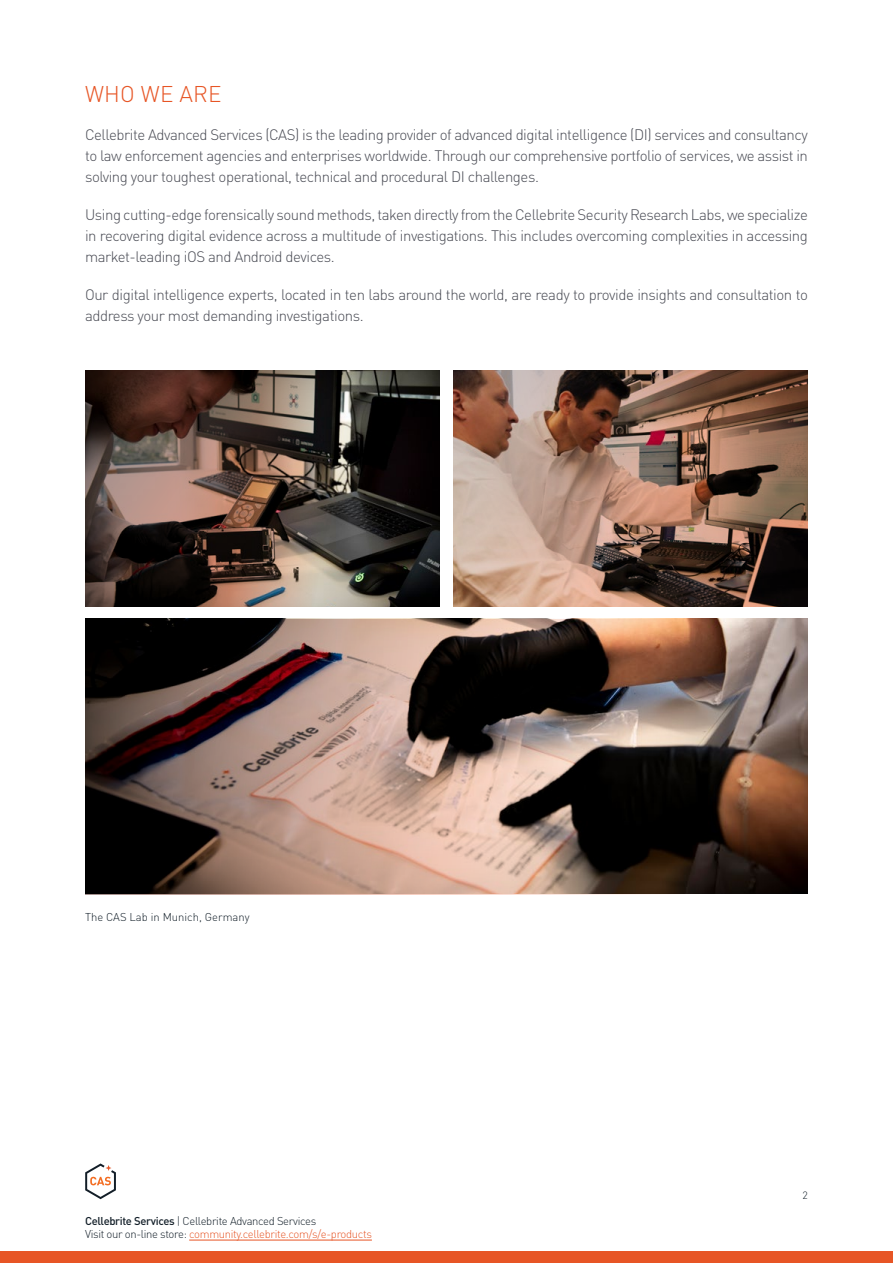
<style>
.page{position:relative;width:893px;height:1263px;background:#fff}
.page>*{position:absolute;margin:0;border:0;box-sizing:border-box;transform-origin:0 0}
.t1{font:300 22.5px "DIN Pro";letter-spacing:.01em;color:#e75525}
.t2{font:300 15px/21px "DIN Pro";letter-spacing:-.03em;color:#474952;text-align:justify}
.t3{font:300 11.25px/13.5px "DIN Pro";letter-spacing:-.03em;color:#121e28}
.t4{font:300 11.25px "DIN Pro";color:#121e28}
.t5{font:300 10.5px "DIN Pro";color:#121e28}
.s1{font-weight:500}
.s2{color:#e75525}
</style>
<div class="page">
<img style="left:85px;top:371px;width:355px;height:236px">
<img style="left:453px;top:371px;width:355px;height:236px">
<img style="left:85px;top:619px;width:723px;height:276px">
<hr style="left:189px;top:1240px;width:183px;height:1px;background:#e75525">
<div style="left:0;top:1251px;width:893px;height:12px;background:#e75525"></div>
<svg style="left:85px;top:1163px;width:31px;height:36px"></svg>
<h1 class="t1" style="left:85px;top:77px;width:138px">WHO WE ARE</h1>
<p class="t2" style="left:85px;top:123px;width:724px">Cellebrite Advanced Services (CAS) is the leading provider of advanced digital intelligence (DI) services and consultancy to law enforcement agencies and enterprises worldwide. Through our comprehensive portfolio of services, we assist in solving your toughest operational, technical and procedural DI challenges.</p>
<p class="t2" style="left:85px;top:203px;width:724px">Using cutting-edge forensically sound methods, taken directly from the Cellebrite Security Research Labs, we specialize in recovering digital evidence across a multitude of investigations. This includes overcoming complexities in accessing market-leading iOS and Android devices.</p>
<p class="t2" style="left:85px;top:283px;width:724px">Our digital intelligence experts, located in ten labs around the world, are ready to provide insights and consultation to address your most demanding investigations.</p>
<p class="t4" style="left:85px;top:909px;width:166px">The CAS Lab in Munich, Germany</p>
<p class="t3" style="left:85px;top:1213px;width:288px"><span class="s1">Cellebrite Services</span> | Cellebrite Advanced Services<br>Visit our on-line store: <span class="s2">community.cellebrite.com -e/s/ products</span></p>
<p class="t5" style="left:802px;top:1187px;width:7px">2</p>
</div>
